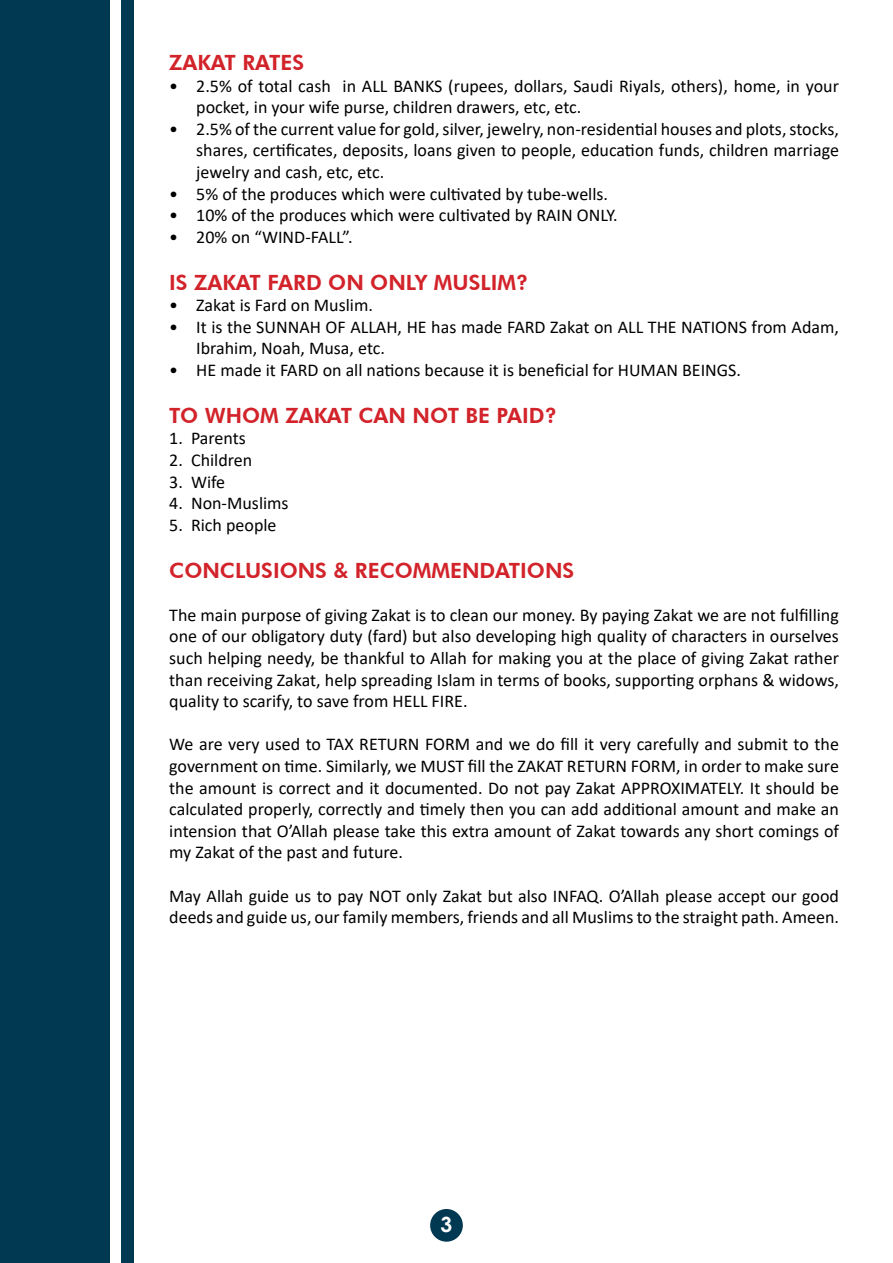
<style>
.page{position:relative;width:893px;height:1263px;background:#fff}
.page>*{position:absolute;margin:0;border:0;box-sizing:border-box;transform-origin:0 0}
.t1{font:800 21px "Futura BT";color:#d2232a}
.t2{font:700 21px "Century Gothic";color:#fff}
.t3{font:18px/21.6px "Calibri";color:#000}
</style>
<div class="page">
<div style="left:430px;top:1209px;width:33px;height:33px;background:#013852;border-radius:50%"></div>
<div style="left:0;top:0;width:110px;height:1263px;background:#013852"></div>
<div style="left:121px;top:0;width:12px;height:1263px;background:#013852"></div>
<p class="t1" style="left:169px;top:50px;width:136px">ZAKAT RATES</p>
<p class="t3" style="left:196px;top:74px;width:644px;text-indent:-27px">• 2.5% of total cash in ALL BANKS (rupees, dollars, Saudi Riyals, others), home, in your pocket, in your wife purse, children drawers, etc, etc.</p>
<p class="t3" style="left:196px;top:118px;width:644px;text-align:justify;text-indent:-27px">• 2.5% of the current value for gold, silver, jewelry, non-residential houses and plots, stocks, shares, certificates, deposits, loans given to people, education funds, children marriage jewelry and cash, etc, etc.</p>
<p class="t3" style="left:169px;top:182px;width:440px">• 5% of the produces which were cultivated by tube-wells.</p>
<p class="t3" style="left:169px;top:204px;width:450px">• 10% of the produces which were cultivated by RAIN ONLY.</p>
<p class="t3" style="left:169px;top:226px;width:185px">• 20% on “WIND-FALL”.</p>
<p class="t1" style="left:169px;top:269px;width:361px">IS ZAKAT FARD ON ONLY MUSLIM?</p>
<p class="t3" style="left:169px;top:294px;width:205px">• Zakat is Fard on Muslim.</p>
<p class="t3" style="left:196px;top:316px;width:644px;text-indent:-27px">• It is the SUNNAH OF ALLAH, HE has made FARD Zakat on ALL THE NATIONS from Adam,<br>Ibrahim, Noah, Musa, etc.</p>
<p class="t3" style="left:169px;top:359px;width:573px">• HE made it FARD on all nations because it is beneficial for HUMAN BEINGS.</p>
<p class="t1" style="left:169px;top:403px;width:389px">TO WHOM ZAKAT CAN NOT BE PAID?</p>
<p class="t3" style="left:169px;top:427px;width:78px">1. Parents</p>
<p class="t3" style="left:169px;top:449px;width:85px">2. Children</p>
<p class="t3" style="left:169px;top:470px;width:57px">3. Wife</p>
<p class="t3" style="left:169px;top:492px;width:121px">4. Non-Muslims</p>
<p class="t3" style="left:169px;top:514px;width:109px">5. Rich people</p>
<p class="t1" style="left:169px;top:557px;width:407px">CONCLUSIONS &amp; RECOMMENDATIONS</p>
<p class="t3" style="left:169px;top:604px;width:671px;text-align:justify">The main purpose of giving Zakat is to clean our money. By paying Zakat we are not fulfilling one of our obligatory duty (fard) but also developing high quality of characters in ourselves such helping needy, be thankful to Allah for making you at the place of giving Zakat rather than receiving Zakat, help spreading Islam in terms of books, supporting orphans &amp; widows, quality to scarify, to save from HELL FIRE.</p>
<p class="t3" style="left:169px;top:733px;width:671px;text-align:justify">We are very used to TAX RETURN FORM and we do fill it very carefully and submit to the government on time. Similarly, we MUST fill the ZAKAT RETURN FORM, in order to make sure the amount is correct and it documented. Do not pay Zakat APPROXIMATELY. It should be calculated properly, correctly and timely then you can add additional amount and make an intension that O’Allah please take this extra amount of Zakat towards any short comings of my Zakat of the past and future.</p>
<p class="t3" style="left:169px;top:884px;width:671px">May Allah guide us to pay NOT only Zakat but also INFAQ. O’Allah please accept our good deeds and guide us, our family members, friends and all Muslims to the straight path. Ameen.</p>
<p class="t2" style="left:441px;top:1208px;width:13px">3</p>
</div>
